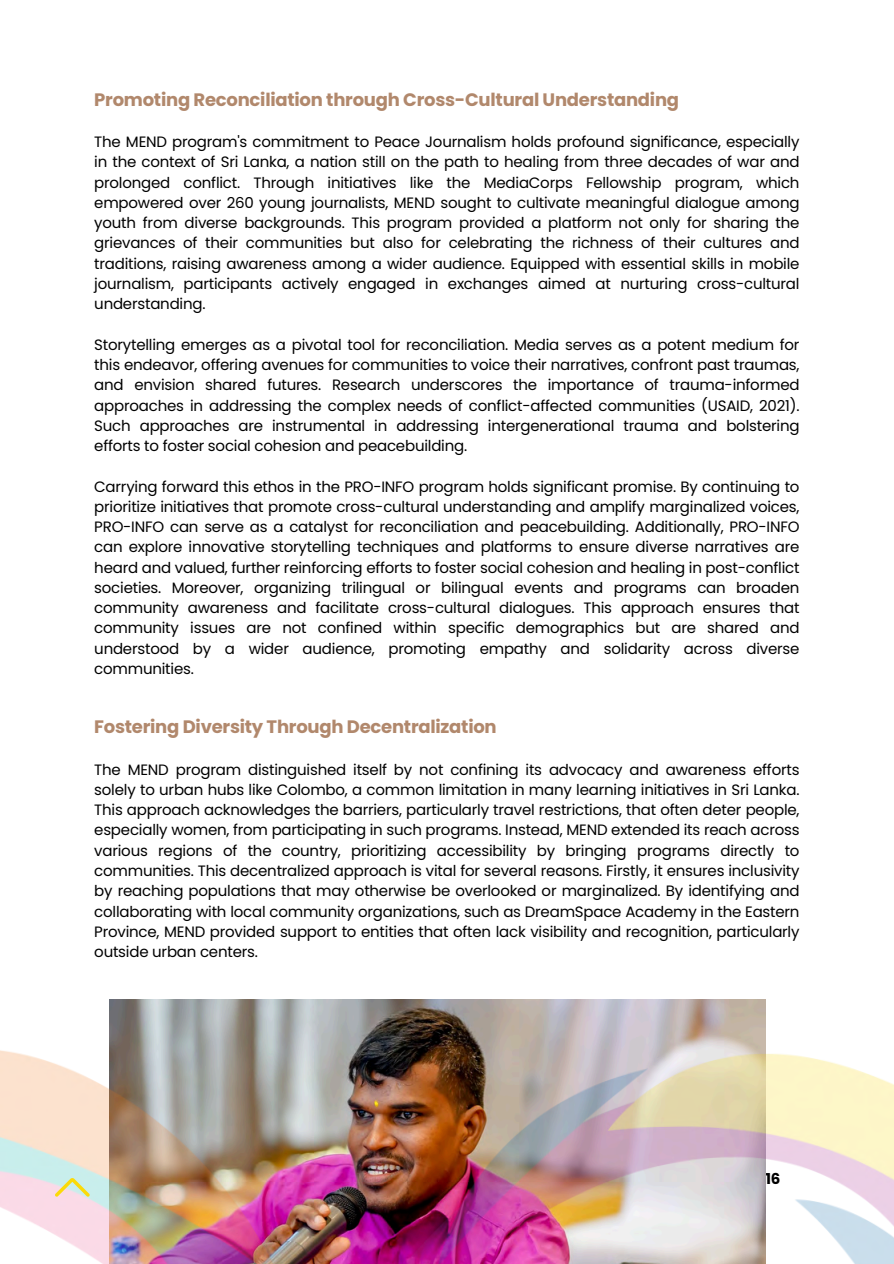
<style>
.page{position:relative;width:894px;height:1264px;background:#fff}
.page>*{position:absolute;margin:0;border:0;box-sizing:border-box;transform-origin:0 0}
.t1{font:700 18px "Poppins";letter-spacing:-.015em;color:#b1886c}
.t2{font:15px/20.2px "Poppins";letter-spacing:-.015em;color:#000;text-align:justify}
.t3{font:700 15px "Poppins";color:#000}
</style>
<div class="page">
<img style="left:109px;top:999px;width:656px;height:27px">
<img style="left:0;top:1026px;width:893px;height:237px">
<svg style="left:55px;top:1177px;width:35px;height:19px"></svg>
<p class="t1" style="left:94px;top:87px;width:586px">Promoting Reconciliation through Cross-Cultural Understanding</p>
<p class="t2" style="left:94px;top:132px;width:706px">The MEND program's commitment to Peace Journalism holds profound significance, especially in the context of Sri Lanka, a nation still on the path to healing from three decades of war and prolonged conflict. Through initiatives like the MediaCorps Fellowship program, which empowered over 260 young journalists, MEND sought to cultivate meaningful dialogue among youth from diverse backgrounds. This program provided a platform not only for sharing the grievances of their communities but also for celebrating the richness of their cultures and traditions, raising awareness among a wider audience. Equipped with essential skills in mobile journalism, participants actively engaged in exchanges aimed at nurturing cross-cultural understanding.</p>
<p class="t2" style="left:94px;top:334px;width:706px">Storytelling emerges as a pivotal tool for reconciliation. Media serves as a potent medium for this endeavor, offering avenues for communities to voice their narratives, confront past traumas, and envision shared futures. Research underscores the importance of trauma-informed approaches in addressing the complex needs of conflict-affected communities (USAID, 2021).<br>Such approaches are instrumental in addressing intergenerational trauma and bolstering efforts to foster social cohesion and peacebuilding.</p>
<h1 class="t2" style="left:94px;top:476px;width:706px">Carrying forward this ethos in the PRO-INFO program holds significant promise. By continuing to prioritize initiatives that promote cross-cultural understanding and amplify marginalized voices, PRO-INFO can serve as a catalyst for reconciliation and peacebuilding. Additionally, PRO-INFO can explore innovative storytelling techniques and platforms to ensure diverse narratives are heard and valued, further reinforcing efforts to foster social cohesion and healing in post-conflict societies. Moreover, organizing trilingual or bilingual events and programs can broaden community awareness and facilitate cross-cultural dialogues. This approach ensures that community issues are not confined within specific demographics but are shared and understood by a wider audience, promoting empathy and solidarity across diverse communities.</h1>
<p class="t1" style="left:94px;top:714px;width:404px">Fostering Diversity Through Decentralization</p>
<p class="t2" style="left:94px;top:759px;width:706px">The MEND program distinguished itself by not confining its advocacy and awareness efforts solely to urban hubs like Colombo, a common limitation in many learning initiatives in Sri Lanka.<br>This approach acknowledges the barriers, particularly travel restrictions, that often deter people, especially women, from participating in such programs. Instead, MEND extended its reach across various regions of the country, prioritizing accessibility by bringing programs directly to communities. This decentralized approach is vital for several reasons. Firstly, it ensures inclusivity by reaching populations that may otherwise be overlooked or marginalized. By identifying and collaborating with local community organizations, such as DreamSpace Academy in the Eastern Province, MEND provided support to entities that often lack visibility and recognition, particularly outside urban centers.</p>
<h1 class="t3" style="left:765px;top:1168px;width:16px">16</h1>
</div>
